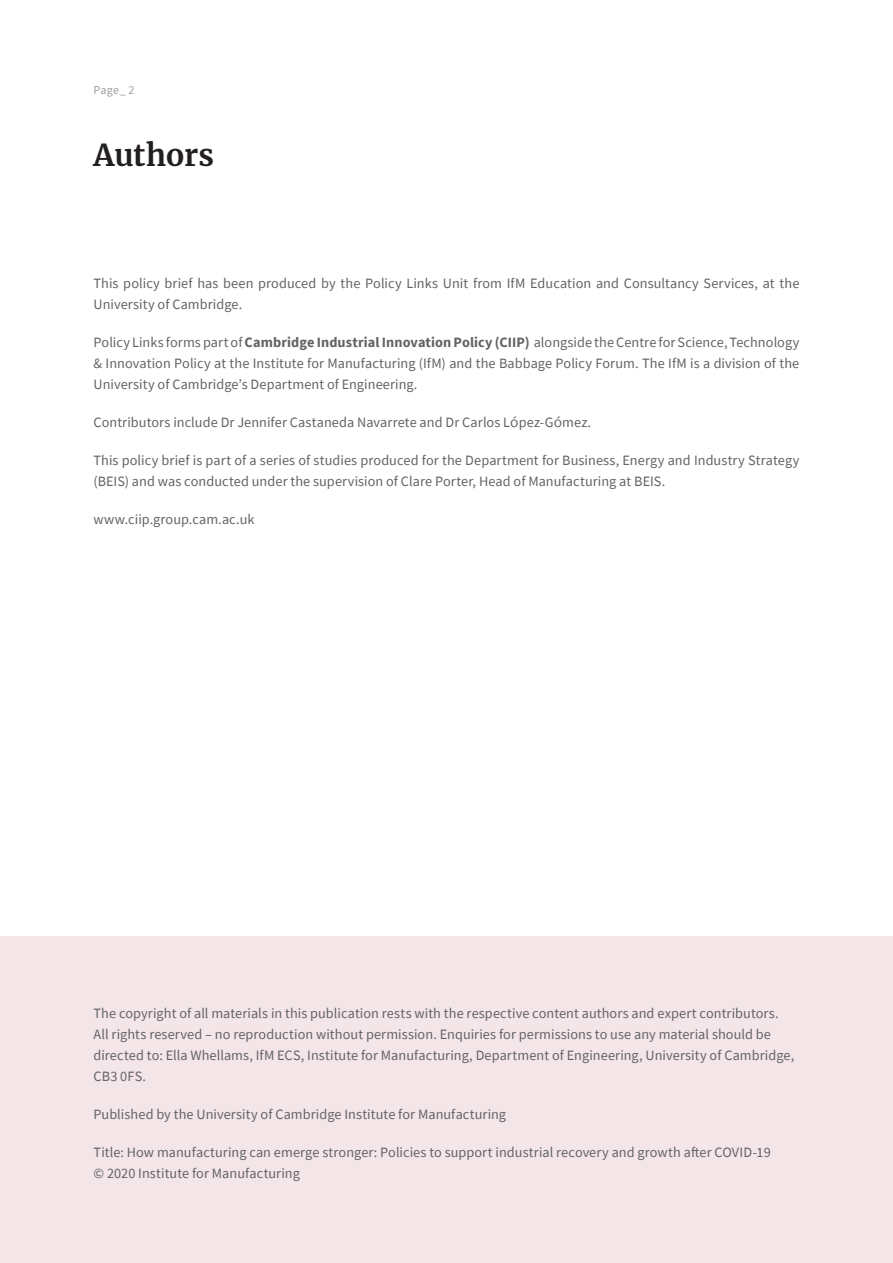
<style>
.page{position:relative;width:893px;height:1263px;background:#fff}
.page>*{position:absolute;margin:0;border:0;box-sizing:border-box;transform-origin:0 0}
.Heading{font:700 30px "Merriweather";letter-spacing:-.01em;color:#231f20}
.t1{font:14.25px/21px "Source Sans Pro";letter-spacing:.005em;color:#636366}
.t2{font:12px "Source Sans Pro";color:#9d9fa2}
.s1{font-weight:700}
</style>
<div class="page">
<div style="left:0;top:936px;width:893px;height:327px;background:#f4e5e8"></div>
<p class="t2" style="left:94px;top:82px;width:42px">Page_ 2</p>
<p class="Heading" style="left:94px;top:134px;width:122px">Authors</p>
<p class="t1" style="left:94px;top:273px;width:707px">This policy brief has been produced by the Policy Links Unit from IfM Education and Consultancy Services, at the<br>University of Cambridge.</p>
<p class="t1" style="left:94px;top:332px;width:707px;text-align:justify">Policy Links forms part of <span class="s1">Cambridge Industrial Innovation Policy (CIIP)</span> alongside the Centre for Science, Technology &amp; Innovation Policy at the Institute for Manufacturing (IfM) and the Babbage Policy Forum. The IfM is a division of the University of Cambridge’s Department of Engineering.</p>
<p class="t1" style="left:94px;top:412px;width:499px">Contributors include Dr Jennifer Castaneda Navarrete and Dr Carlos LÓpez-GÓmez.</p>
<p class="t1" style="left:94px;top:450px;width:707px">This policy brief is part of a series of studies produced for the Department for Business, Energy and Industry Strategy (BEIS) and was conducted under the supervision of Clare Porter, Head of Manufacturing at BEIS.</p>
<p class="t1" style="left:94px;top:509px;width:162px">www.ciip.group.cam.ac.uk</p>
<p class="t1" style="left:94px;top:1002px;width:702px">The copyright of all materials in this publication rests with the respective content authors and expert contributors.<br>All rights reserved – no reproduction without permission. Enquiries for permissions to use any material should be directed to: Ella Whellams, IfM ECS, Institute for Manufacturing, Department of Engineering, University of Cambridge, CB3 0FS.</p>
<p class="t1" style="left:94px;top:1103px;width:414px">Published by the University of Cambridge Institute for Manufacturing</p>
<p class="t1" style="left:94px;top:1141px;width:679px">Title: How manufacturing can emerge stronger: Policies to support industrial recovery and growth after COVID-19 © 2020 Institute for Manufacturing</p>
</div>
